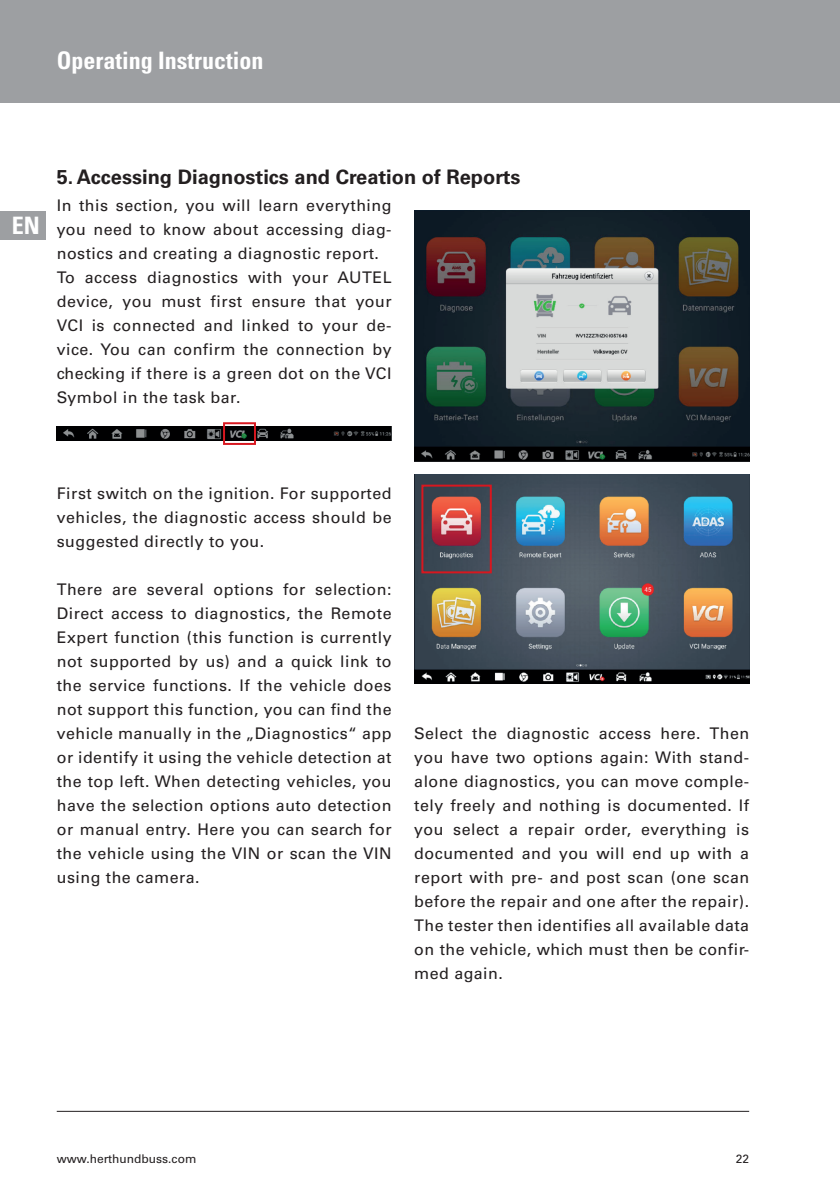
<style>
.page{position:relative;width:840px;height:1191px;background:#fff}
.page>*{position:absolute;margin:0;border:0;box-sizing:border-box;transform-origin:0 0}
.t1{font:700 condensed 24px "Univers LT Pro";color:#fff}
.t2{font:700 20px "Univers LT Pro 65";color:#231f20}
.t3{font:16px/24px "Univers LT Pro 55 Roman";letter-spacing:.03em;color:#231f20;text-align:justify}
.t4{font:12px "Univers LT Pro 55 Roman";color:#231f20}
</style>
<div class="page">
<div style="left:0;top:0;width:839px;height:102px;background:#9d9fa2"></div>
<hr style="left:57px;top:1111px;width:691px;height:1px;background:#231f20">
<div style="left:0;top:211px;width:45px;height:28px;background:#9d9fa2"></div>
<img style="left:57px;top:426px;width:334px;height:15px">
<img style="left:414px;top:210px;width:334px;height:251px">
<img style="left:414px;top:474px;width:334px;height:209px">
<div style="left:223px;top:422px;width:33px;height:23px;border:2px solid #d7171f"></div>
<div style="left:421px;top:484px;width:70px;height:89px;border:2px solid #d7171f"></div>
<h1 class="t1" style="left:57px;top:46px;width:208px">Operating Instruction</h1>
<h1 class="t1" style="left:12px;top:211px;width:30px">EN</h1>
<p class="t2" style="left:57px;top:163px;width:465px">5. Accessing Diagnostics and Creation of Reports</p>
<p class="t3" style="left:57px;top:192px;width:336px;text-align:left">In this section, you will learn everything you need to know about accessing diag&shy;nostics and creating a diagnostic report.<br>To access diagnostics with your AUTEL device, you must first ensure that your VCI is connected and linked to your de&shy;vice. You can confirm the connection by checking if there is a green dot on the VCI Symbol in the task bar.</p>
<p class="t3" style="left:57px;top:480px;width:336px">First switch on the ignition. For supported vehicles, the diagnostic access should be suggested directly to you.</p>
<p class="t3" style="left:57px;top:576px;width:336px">There are several options for selection:<br>Direct access to diagnostics, the Remote Expert function (this function is currently not supported by us) and a quick link to the service functions. If the vehicle does not support this function, you can find the vehicle manually in the „Diagnostics“ app or identify it using the vehicle detection at the top left. When detecting vehicles, you have the selection options auto detection or manual entry. Here you can search for the vehicle using the VIN or scan the VIN using the camera.</p>
<p class="t3" style="left:414px;top:720px;width:336px">Select the diagnostic access here. Then you have two options again: With stand&shy;alone diagnostics, you can move comple&shy;tely freely and nothing is documented. If you select a repair order, everything is documented and you will end up with a report with pre- and post scan (one scan before the repair and one after the repair).<br>The tester then identifies all available data on the vehicle, which must then be confir&shy;med again.</p>
<p class="t4" style="left:57px;top:1150px;width:141px">www.herthundbuss.com</p>
<p class="t4" style="left:735px;top:1150px;width:15px">22</p>
</div>
